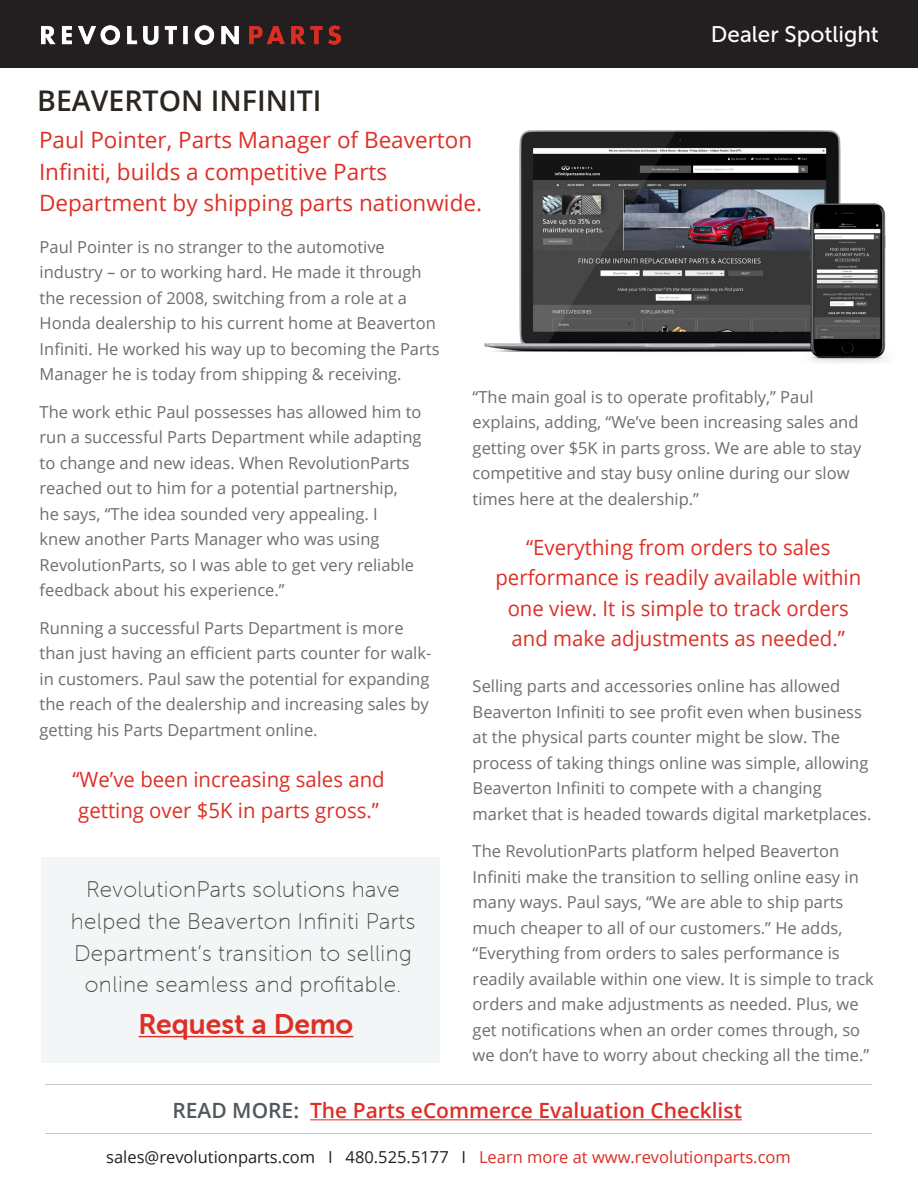
<style>
.page{position:relative;width:918px;height:1188px;background:#fff}
.page>*{position:absolute;margin:0;border:0;box-sizing:border-box;transform-origin:0 0}
.t1{font:600 28.5px "Open Sans";color:#2b2620}
.Inside_Header_Title{font:28.5px "Museo Sans Rounded 700";color:#dd2f26}
.Bullet_Title{font:22.5px/31.8px "Museo Sans Rounded 100";letter-spacing:.02em;color:#4d4d4d;text-align:center}
.t2{font:22.5px/31.5px "Open Sans";color:#dd2f26}
.t3{font:22.5px "Museo Sans 500";color:#fff}
.t4{font:21px/30.6px "Open Sans";color:#dd2f26}
.t5{font:600 21px "Open Sans";color:#dd2f26}
.t6{font:16.5px/25.5px "Open Sans";color:#6c6d70}
.t7{font:16.5px "Open Sans";color:#231f20}
.s1{color:#52575b}
.s2{color:#d83027}
.s3{color:#d92d23}
</style>
<div class="page">
<div style="left:0;top:0;width:918px;height:68px;background:#231f20"></div>
<img style="left:41px;top:25px;width:300px;height:19px">
<div style="left:41px;top:857px;width:399px;height:205px;background:#f3f6f7"></div>
<hr style="left:139px;top:1036px;width:214px;height:1px;background:#dd2f26">
<hr style="left:310px;top:1119px;width:432px;height:1px;background:#dd2f26">
<hr style="left:45px;top:1133px;width:826px;height:1px;background:#c9c7c8">
<hr style="left:45px;top:1084px;width:826px;height:1px;background:#c9c7c8">
<img style="left:484px;top:130px;width:402px;height:233px">
<p class="t1" style="left:37px;top:81px;width:286px">BEAVERTON INFINITI</p>
<p class="t2" style="left:39px;top:124px;width:445px">Paul Pointer, Parts Manager of Beaverton<br>Infiniti, builds a competitive Parts<br>Department by shipping parts nationwide.</p>
<p class="t3" style="left:711px;top:22px;width:170px">Dealer Spotlight</p>
<p class="t6" style="left:40px;top:233px;width:401px">Paul Pointer is no stranger to the automotive industry – or to working hard. He made it through the recession of 2008, switching from a role at a Honda dealership to his current home at Beaverton Infiniti. He worked his way up to becoming the Parts Manager he is today from shipping &amp; receiving.</p>
<p class="t6" style="left:40px;top:398px;width:384px">The work ethic Paul possesses has allowed him to run a successful Parts Department while adapting to change and new ideas. When RevolutionParts reached out to him for a potential partnership,<br>he says, “The idea sounded very appealing. I knew another Parts Manager who was using RevolutionParts, so I was able to get very reliable feedback about his experience.”</p>
<p class="t6" style="left:40px;top:614px;width:393px">Running a successful Parts Department is more than just having an efficient parts counter for walk&shy;in customers. Paul saw the potential for expanding the reach of the dealership and increasing sales by getting his Parts Department online.</p>
<p class="t4" style="left:73px;top:764px;width:314px">“We’ve been increasing sales and getting over $5K in parts gross.”</p>
<p class="Bullet_Title" style="left:71px;top:874px;width:346px">RevolutionParts solutions have helped the Beaverton Infiniti Parts Department’s transition to selling online seamless and profitable.</p>
<p class="Inside_Header_Title" style="left:139px;top:1009px;width:216px">Request a Demo</p>
<p class="t6" style="left:473px;top:383px;width:390px">“The main goal is to operate profitably,” Paul explains, adding, “We’ve been increasing sales and getting over $5K in parts gross. We are able to stay competitive and stay busy online during our slow times here at the dealership.”</p>
<p class="t4" style="left:495px;top:531px;width:367px;text-align:center">“Everything from orders to sales performance is readily available within one view. It is simple to track orders and make adjustments as needed.”</p>
<p class="t6" style="left:473px;top:673px;width:400px">Selling parts and accessories online has allowed Beaverton Infiniti to see profit even when business at the physical parts counter might be slow. The process of taking things online was simple, allowing Beaverton Infiniti to compete with a changing market that is headed towards digital marketplaces.</p>
<p class="t6" style="left:473px;top:838px;width:403px">The RevolutionParts platform helped Beaverton Infiniti make the transition to selling online easy in many ways. Paul says, “We are able to ship parts much cheaper to all of our customers.” He adds, “Everything from orders to sales performance is readily available within one view. It is simple to track orders and make adjustments as needed. Plus, we get notifications when an order comes through, so we don’t have to worry about checking all the time.”</p>
<p class="t5" style="left:172px;top:1096px;width:571px"><span class="s1">READ MORE:</span> The Parts eCommerce Evaluation Checklist</p>
<p class="t7" style="left:106px;top:1146px;width:686px">sales@revolutionparts.com I 480.525.5177 I <span class="s2">Learn more at</span> <span class="s3">www.revolutionparts.com</span></p>
</div>
